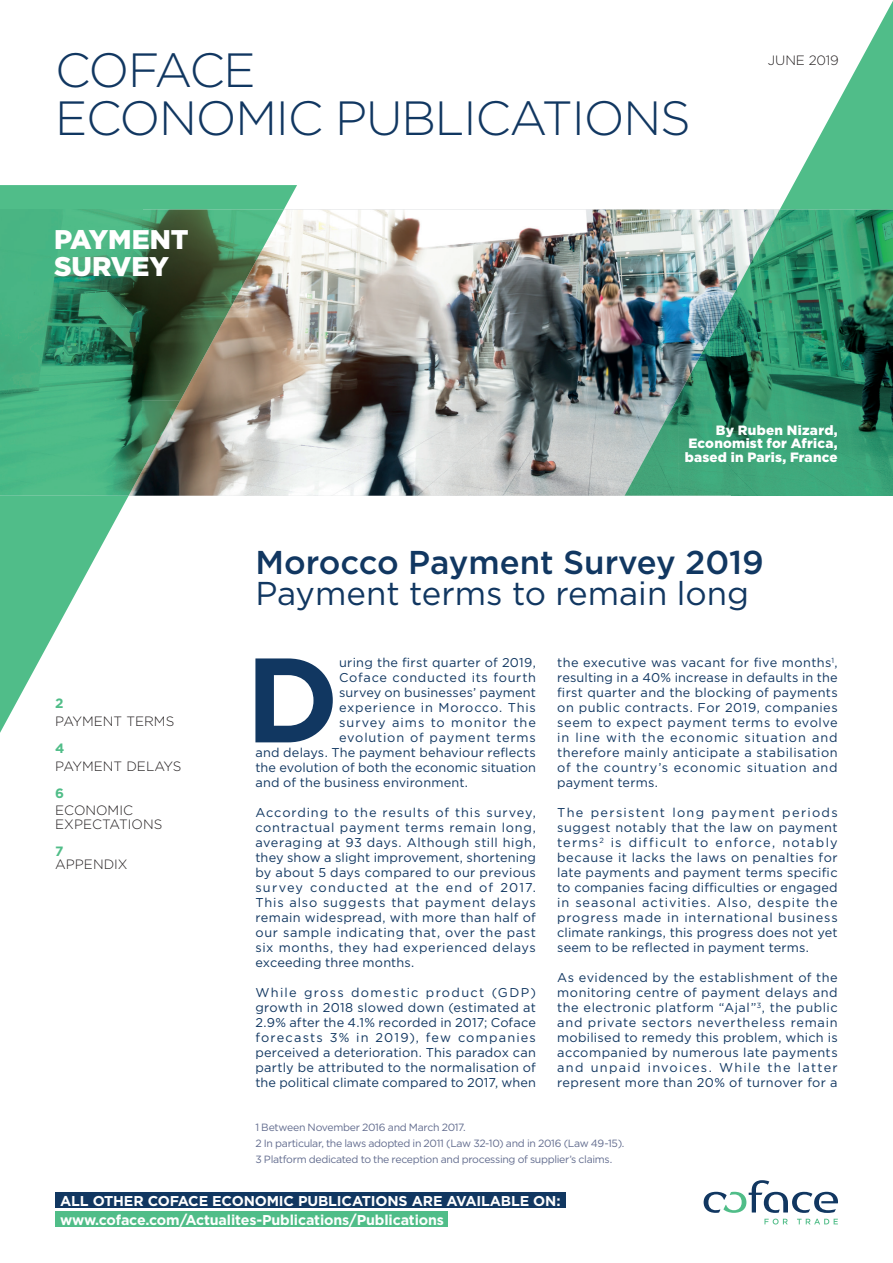
<style>
.page{position:relative;width:893px;height:1263px;background:#fff}
.page>*{position:absolute;margin:0;border:0;box-sizing:border-box;transform-origin:0 0}
.t1{font:700 119.85px "Gotham";color:#113761}
.t2{font:300 48px/48px "Gotham";letter-spacing:-.025em;color:#113761}
.t3{font:500 33px "Gotham";color:#113761}
.t4{font:33px "Gotham";color:#113761}
.t5{font:900 27px/27px "Gotham";color:#fff}
.t6{font:700 14.25px/18.5px "Gotham";letter-spacing:-.01em;color:#fff}
.t7{font:300 13.5px/13.5px "Gotham";color:#231f20}
.t8{font:900 13.5px/13.5px "Gotham";letter-spacing:.02em;color:#fff;text-align:justify}
.t9{font:700 13.5px "Gotham";color:#50bd88}
.t10{font:12.75px/15px "Gotham";letter-spacing:.02em;color:#113761;text-align:justify}
.t11{font:12.75px "Gotham";letter-spacing:.06em;color:#113761}
.t12{font:12.75px "Gotham";letter-spacing:.065em;color:#113761}
.t13{font:12.75px "Gotham";letter-spacing:.08em;color:#113761}
.t14{font:10.5px/15.6px "Gotham";letter-spacing:-.03em;color:#636d8f}
</style>
<div class="page">
<img style="left:297px;top:210px;width:435px;height:286px">
<svg style="left:780px;top:1px;width:113px;height:209px"></svg>
<img style="left:732px;top:210px;width:161px;height:286px">
<img style="left:678px;top:297px;width:54px;height:199px">
<img style="left:625px;top:396px;width:53px;height:100px">
<svg style="left:704px;top:1180px;width:134px;height:44px"></svg>
<svg style="left:0;top:185px;width:297px;height:548px"></svg>
<img style="left:0;top:210px;width:142px;height:286px">
<img style="left:142px;top:210px;width:142px;height:95px">
<img style="left:142px;top:305px;width:90px;height:96px">
<img style="left:142px;top:400px;width:38px;height:71px">
<div style="left:55px;top:1192px;width:511px;height:16px;background:#113761"></div>
<div style="left:55px;top:1211px;width:393px;height:16px;background:#50bd88"></div>
<h2 class="t2" style="left:55px;top:45px;width:637px">COFACE<br>ECONOMIC PUBLICATIONS</h2>
<h3 class="t5" style="left:54px;top:226px;width:136px">PAYMENT<br>SURVEY</h3>
<p class="t7" style="left:768px;top:53px;width:73px">JUNE 2019</p>
<p class="t8" style="left:685px;top:423px;width:154px;text-indent:31px">By Ruben Nizard, Economist for Africa, based in Paris, France</p>
<p class="t9" style="left:55px;top:694px;width:10px">2</p>
<p class="t7" style="left:55px;top:714px;width:121px">PAYMENT TERMS</p>
<p class="t9" style="left:55px;top:739px;width:11px">4</p>
<p class="t7" style="left:55px;top:759px;width:128px">PAYMENT DELAYS</p>
<p class="t9" style="left:55px;top:784px;width:10px">6</p>
<p class="t7" style="left:55px;top:803px;width:109px">ECONOMIC<br>EXPECTATIONS</p>
<p class="t9" style="left:55px;top:842px;width:10px">7</p>
<p class="t7" style="left:55px;top:857px;width:74px">APPENDIX</p>
<h3 class="t3" style="left:255px;top:540px;width:510px">Morocco Payment Survey 2019</h3>
<h3 class="t4" style="left:255px;top:572px;width:495px">Payment terms to remain long</h3>
<p class="t10" style="left:557px;top:655px;width:282px">the executive was vacant for five months<sup>1</sup>, resulting in a 40% increase in defaults in the first quarter and the blocking of payments on public contracts. For 2019, companies seem to expect payment terms to evolve in line with the economic situation and therefore mainly anticipate a stabilisation of the country’s economic situation and payment terms.</p>
<p class="t10" style="left:557px;top:805px;width:282px">The persistent long payment periods suggest notably that the law on payment terms<sup>2</sup> is difficult to enforce, notably because it lacks the laws on penalties for late payments and payment terms specific to companies facing difficulties or engaged in seasonal activities. Also, despite the progress made in international business climate rankings, this progress does not yet seem to be reflected in payment terms.</p>
<p class="t10" style="left:557px;top:970px;width:282px">As evidenced by the establishment of the monitoring centre of payment delays and the electronic platform “Ajal”<sup>3</sup>, the public and private sectors nevertheless remain mobilised to remedy this problem, which is accompanied by numerous late payments and unpaid invoices. While the latter represent more than 20% of turnover for a</p>
<p class="t14" style="left:255px;top:1120px;width:370px">1 Between November 2016 and March 2017.<br>2 In particular, the laws adopted in 2011 (Law 32-10) and in 2016 (Law 49-15).<br>3 Platform dedicated to the reception and processing of supplier’s claims.</p>
<h1 class="t1" style="left:245px;top:620px;width:95px">D</h1>
<p class="t10" style="left:339px;top:655px;width:198px">uring the first quarter of 2019,</p>
<p class="t11" style="left:339px;top:670px;width:198px">Coface conducted its fourth</p>
<p class="t10" style="left:339px;top:685px;width:198px">survey on businesses’ payment</p>
<p class="t11" style="left:339px;top:700px;width:198px">experience in Morocco. This</p>
<p class="t13" style="left:339px;top:715px;width:198px">survey aims to monitor the</p>
<p class="t12" style="left:339px;top:730px;width:198px">evolution of payment terms</p>
<p class="t10" style="left:255px;top:745px;width:282px">and delays. The payment behaviour reflects</p>
<p class="t10" style="left:255px;top:760px;width:282px">the evolution of both the economic situation</p>
<p class="t10" style="left:255px;top:775px;width:214px">and of the business environment.</p>
<p class="t10" style="left:255px;top:805px;width:282px">According to the results of this survey, contractual payment terms remain long, averaging at 93 days. Although still high, they show a slight improvement, shortening by about 5 days compared to our previous survey conducted at the end of 2017.<br>This also suggests that payment delays remain widespread, with more than half of our sample indicating that, over the past six months, they had experienced delays exceeding three months.</p>
<p class="t10" style="left:255px;top:985px;width:282px">While gross domestic product (GDP) growth in 2018 slowed down (estimated at 2.9% after the 4.1% recorded in 2017; Coface forecasts 3% in 2019), few companies perceived a deterioration. This paradox can partly be attributed to the normalisation of the political climate compared to 2017, when</p>
<p class="t6" style="left:60px;top:1192px;width:502px">ALL OTHER COFACE ECONOMIC PUBLICATIONS ARE AVAILABLE ON: www.coface.com/Actualites-Publications/Publications</p>
</div>
